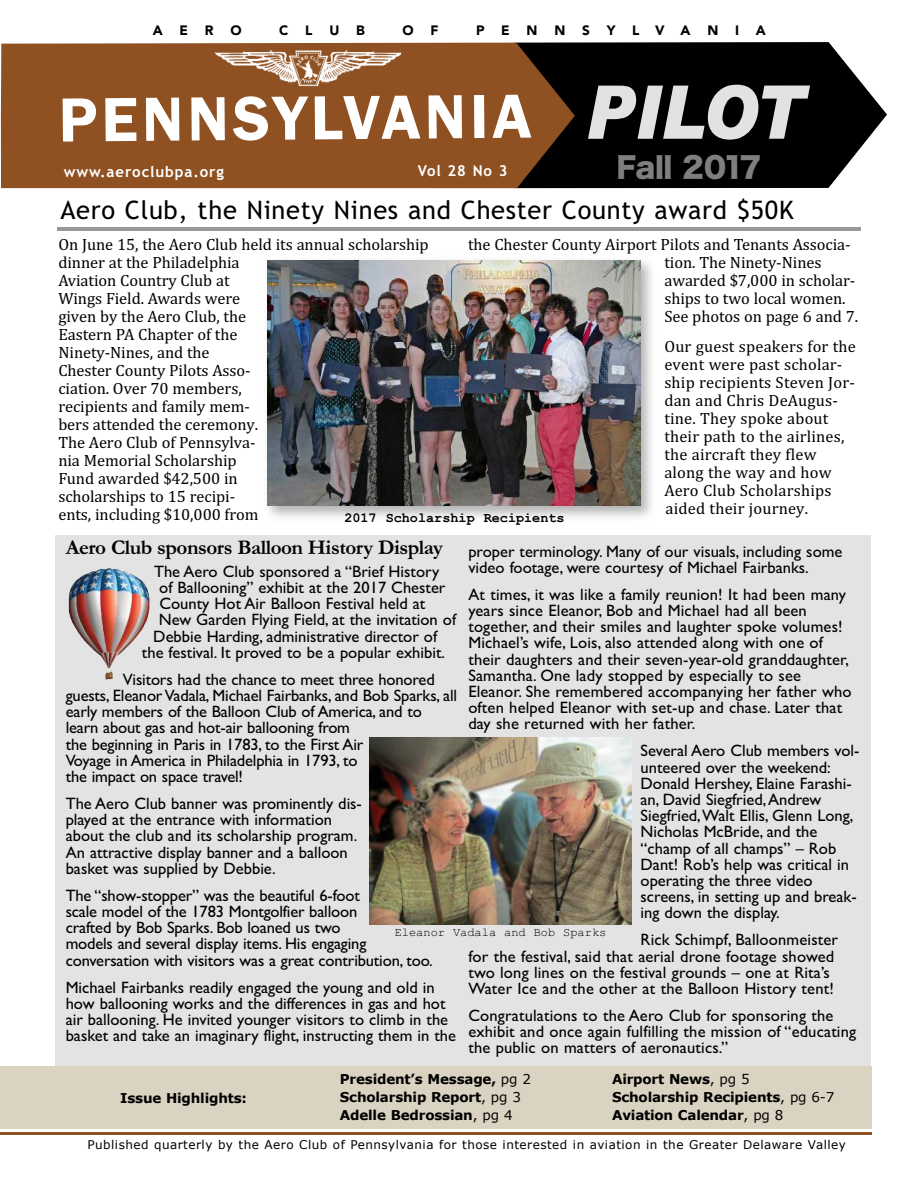
<style>
.page{position:relative;width:918px;height:1188px;background:#fff}
.page>*{position:absolute;margin:0;border:0;box-sizing:border-box;transform-origin:0 0}
.t1{font:600 64.5px "Franklin Gothic";letter-spacing:.045em;color:#fff}
.t2{font:28.5px "Hira Kaku Std W8";letter-spacing:-.015em;color:rgb(255 255 255/.5)}
.t3{font:25.5px "Trebuchet MS";letter-spacing:.025em;color:#000}
.t4{font:700 21px "Garamond";letter-spacing:-.025em;color:#000}
.t5{font:16.5px/16.2px "Gill Sans";color:#000}
.t6{font:16.5px/18px "Cambria";letter-spacing:-.005em;color:#000}
.t7{font:700 15px "Trebuchet MS";letter-spacing:.06em;color:#fff}
.t8{font:700 13.5px/18px "Verdana";letter-spacing:-.015em;color:#000}
.t9{font:700 13.5px "Courier New";color:#000}
.t10{font:900 13.5px "Avenir";letter-spacing:1.245em;color:#000}
.t11{font:12px "Verdana";letter-spacing:.04em;color:#000}
.t12{font:12px "Courier New";color:#000}
.s1{font-family:"Arial";font-weight:900;font-style:italic;font-size:74.25px;color:rgb(255 255 255/.89)}
.s2{font-weight:400}
</style>
<div class="page">
<div style="left:55px;top:535px;width:816px;height:538px;background:#e3e3e3"></div>
<hr style="left:0;top:1132px;width:871px;height:2px;background:#8f5122">
<div style="left:0;top:1067px;width:871px;height:62px;background:#dad3c2"></div>
<svg style="left:514px;top:42px;width:373px;height:146px;background:#181818"></svg>
<div style="left:1px;top:43px;width:574px;height:145px;background:#8f5122"></div>
<img style="left:215px;top:49px;width:186px;height:37px">
<hr style="left:57px;top:227px;width:803px;height:4px;background:#999">
<img style="left:267px;top:260px;width:385px;height:258px">
<img style="left:268px;top:261px;width:372px;height:245px">
<img style="left:370px;top:738px;width:262px;height:186px">
<img style="left:69px;top:568px;width:81px;height:112px">
<p class="t10" style="left:153px;top:19px;width:90px">AERO</p>
<p class="t10" style="left:279px;top:19px;width:87px">CLUB</p>
<p class="t10" style="left:402px;top:19px;width:38px">O F</p>
<p class="t10" style="left:476px;top:19px;width:291px">PENNSYLVANIA</p>
<h1 class="t1" style="left:59px;top:80px;width:746px">PENNSYLVANIA <span class="s1">PILOT</span></h1>
<p class="t7" style="left:64px;top:163px;width:162px">www.aeroclubpa.org</p>
<h2 class="t2" style="left:616px;top:152px;width:147px">Fall 2017</h2>
<p class="t7" style="left:418px;top:162px;width:91px">Vol 28 No 3</p>
<h3 class="t3" style="left:61px;top:195px;width:735px">Aero Club, the Ninety Nines and Chester County award $50K</h3>
<p class="t6" style="left:58px;top:236px;width:372px">On June 15, the Aero Club held its annual scholarship dinner at the Philadelphia<br>Aviation Country Club at<br>Wings Field. Awards were<br>given by the Aero Club, the<br>Eastern PA Chapter of the<br>Ninety-Nines, and the<br>Chester County Pilots Asso-<br>ciation. Over 70 members,<br>recipients and family mem-<br>bers attended the ceremony.<br>The Aero Club of Pennsylva-<br>nia Memorial Scholarship<br>Fund awarded $42,500 in<br>scholarships to 15 recipi-<br>ents, including $10,000 from</p>
<p class="t6" style="left:664px;top:236px;width:195px;text-indent:-196px">the Chester County Airport Pilots and Tenants Associa&shy;tion. The Ninety-Nines awarded $7,000 in scholar&shy;ships to two local women.<br>See photos on page 6 and 7.</p>
<p class="t6" style="left:664px;top:338px;width:193px">Our guest speakers for the event were past scholar&shy;ship recipients Steven Jor&shy;dan and Chris DeAugus&shy;tine. They spoke about their path to the airlines, the aircraft they flew along the way and how<br>Aero Club Scholarships aided their journey.</p>
<p class="t9" style="left:344px;top:509px;width:222px">2017 Scholarship Recipients</p>
<p class="t4" style="left:66px;top:535px;width:379px">Aero Club sponsors Balloon History Display</p>
<p class="t5" style="left:154px;top:563px;width:287px">The Aero Club sponsored a “Brief History</p>
<p class="t5" style="left:159px;top:579px;width:288px">of Ballooning” exhibit at the 2017 Chester</p>
<p class="t5" style="left:159px;top:595px;width:267px">County Hot Air Balloon Festival held at</p>
<p class="t5" style="left:159px;top:612px;width:299px">New Garden Flying Field, at the invitation of</p>
<p class="t5" style="left:153px;top:628px;width:285px">Debbie Harding, administrative director of</p>
<p class="t5" style="left:142px;top:644px;width:305px">the festival. It proved to be a popular exhibit.</p>
<p class="t5" style="left:66px;top:671px;width:393px;text-indent:57px">Visitors had the chance to meet three honored guests, EleanorVadala, Michael Fairbanks, and Bob Sparks, all early members of the Balloon Club of America, and to learn about gas and hot-air ballooning from<br>the beginning in Paris in 1783, to the First Air<br>Voyage in America in Philadelphia in 1793, to<br>the impact on space travel!</p>
<p class="t5" style="left:66px;top:795px;width:298px">The Aero Club banner was prominently dis&shy;played at the entrance with information about the club and its scholarship program.<br>An attractive display banner and a balloon basket was supplied by Debbie.</p>
<p class="t5" style="left:66px;top:887px;width:369px">The “show-stopper” was the beautiful 6-foot<br>scale model of the 1783 Montgolfier balloon<br>crafted by Bob Sparks. Bob loaned us two<br>models and several display items. His engaging conversation with visitors was a great contribution, too.</p>
<p class="t5" style="left:66px;top:979px;width:392px">Michael Fairbanks readily engaged the young and old in how ballooning works and the differences in gas and hot air ballooning. He invited younger visitors to climb in the basket and take an imaginary flight, instructing them in the</p>
<p class="t5" style="left:468px;top:543px;width:376px">proper terminology. Many of our visuals, including some video footage, were courtesy of Michael Fairbanks.</p>
<p class="t5" style="left:468px;top:586px;width:385px">At times, it was like a family reunion! It had been many years since Eleanor, Bob and Michael had all been together, and their smiles and laughter spoke volumes!<br>Michael’s wife, Lois, also attended along with one of their daughters and their seven-year-old granddaughter, Samantha. One lady stopped by especially to see Eleanor. She remembered accompanying her father who often helped Eleanor with set-up and chase. Later that day she returned with her father.</p>
<p class="t5" style="left:641px;top:743px;width:220px">Several Aero Club members vol&shy;unteered over the weekend:<br>Donald Hershey, Elaine Farashi&shy;an, David Siegfried,Andrew<br>Siegfried,Walt Ellis, Glenn Long,<br>Nicholas McBride, and the “champ of all champs” – Rob<br>Dant! Rob’s help was critical in operating the three video screens, in setting up and break&shy;ing down the display.</p>
<p class="t5" style="left:468px;top:932px;width:371px;text-indent:172px">Rick Schimpf, Balloonmeister for the festival, said that aerial drone footage showed two long lines on the festival grounds – one at Rita’s Water Ice and the other at the Balloon History tent!</p>
<p class="t5" style="left:468px;top:1007px;width:389px">Congratulations to the Aero Club for sponsoring the exhibit and once again fulfilling the mission of “educating the public on matters of aeronautics.”</p>
<p class="t12" style="left:395px;top:925px;width:213px">Eleanor Vadala and Bob Sparks</p>
<p class="t8" style="left:120px;top:1088px;width:128px">Issue Highlights:</p>
<p class="t8" style="left:340px;top:1070px;width:193px">President’s Message, <span class="s2">pg 2<br></span>Scholarship Report<span class="s2">, pg 3<br></span>Adelle Bedrossian<span class="s2">, pg 4</span></p>
<p class="t8" style="left:612px;top:1070px;width:224px">Airport News<span class="s2">, pg 5<br></span>Scholarship Recipients<span class="s2">, pg 6-7<br></span>Aviation Calendar<span class="s2">, pg 8</span></p>
<p class="t11" style="left:87px;top:1137px;width:760px">Published quarterly by the Aero Club of Pennsylvania for those interested in aviation in the Greater Delaware Valley</p>
</div>
